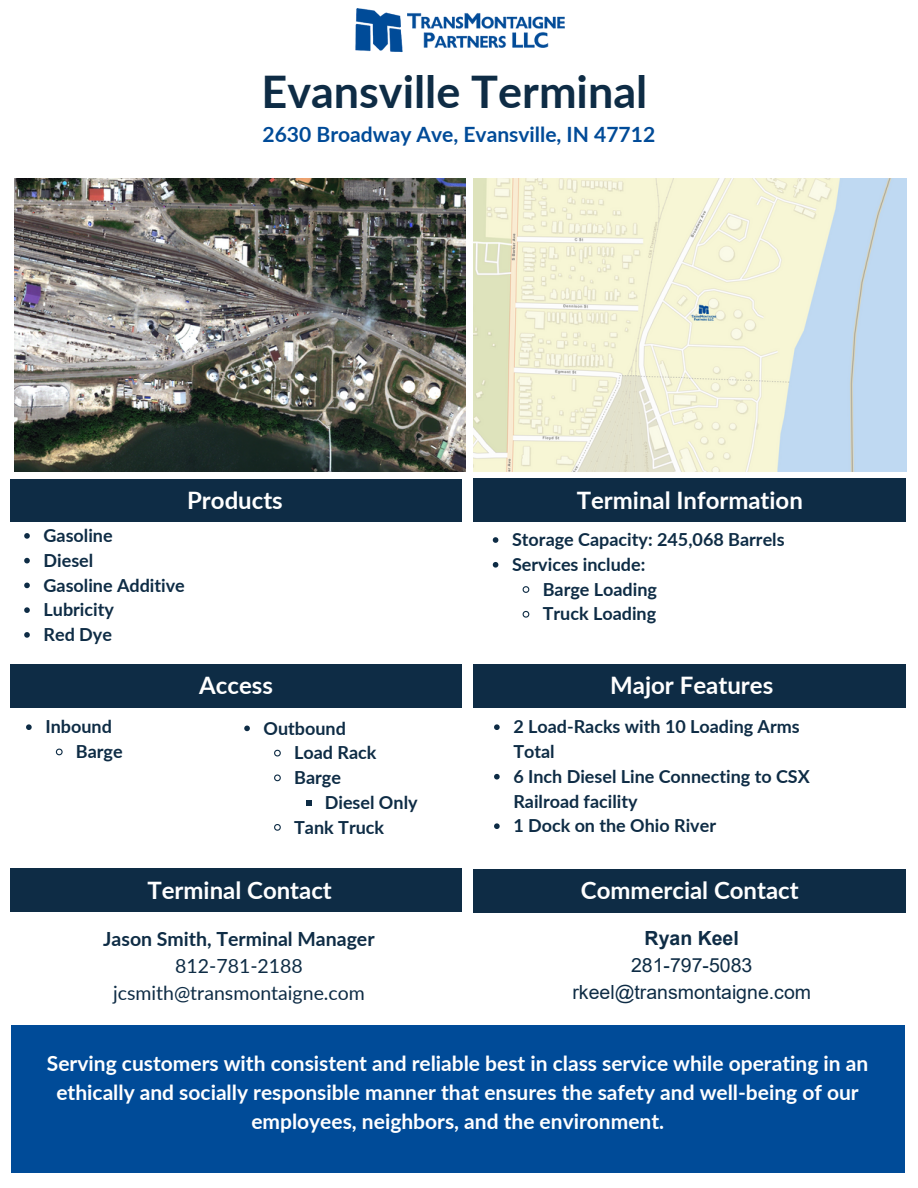
<style>
.page{position:relative;width:918px;height:1188px;background:#fff}
.page>*{position:absolute;margin:0;border:0;box-sizing:border-box;transform-origin:0 0}
.t1{font:700 45px "Lato";color:#0e2c45}
.t2{font:700 24px "Lato";color:#fff}
.t3{font:700 21px/29.2px "Lato";color:#fff;text-align:center}
.t4{font:700 21px "Lato";color:#004b98}
.t5{font:19.5px/27px "Arial";color:#0e2c45;text-align:center}
.t6{font:19.5px "Lato";color:#0e2c45}
.t7{font:700 19.5px "Lato";color:#0e2c45}
.t8{font:700 18px/24.8px "Lato";color:#0e2c45}
.s1{font-weight:700}
</style>
<div class="page">
<img style="left:15px;top:179px;width:451px;height:292px">
<img style="left:474px;top:179px;width:433px;height:292px">
<img style="left:408px;top:13px;width:156px;height:35px">
<img style="left:355px;top:8px;width:48px;height:44px">
<svg style="left:493px;top:537px;width:5px;height:6px"></svg>
<svg style="left:493px;top:562px;width:5px;height:6px"></svg>
<svg style="left:522px;top:586px;width:8px;height:7px"></svg>
<svg style="left:522px;top:610px;width:8px;height:8px"></svg>
<div style="left:474px;top:479px;width:432px;height:43px;background:#0e2c45"></div>
<div style="left:10px;top:479px;width:452px;height:43px;background:#0e2c45"></div>
<div style="left:474px;top:869px;width:432px;height:43px;background:#0e2c45"></div>
<div style="left:11px;top:1025px;width:894px;height:148px;background:#004b98"></div>
<div style="left:10px;top:868px;width:452px;height:43px;background:#0e2c45"></div>
<div style="left:474px;top:664px;width:432px;height:43px;background:#0e2c45"></div>
<div style="left:10px;top:664px;width:452px;height:43px;background:#0e2c45"></div>
<svg style="left:24px;top:533px;width:6px;height:6px"></svg>
<svg style="left:24px;top:558px;width:6px;height:5px"></svg>
<svg style="left:24px;top:583px;width:6px;height:5px"></svg>
<svg style="left:24px;top:607px;width:6px;height:6px"></svg>
<svg style="left:24px;top:632px;width:6px;height:6px"></svg>
<svg style="left:26px;top:724px;width:6px;height:6px"></svg>
<svg style="left:55px;top:748px;width:8px;height:8px"></svg>
<svg style="left:494px;top:724px;width:6px;height:6px"></svg>
<svg style="left:494px;top:774px;width:6px;height:6px"></svg>
<svg style="left:494px;top:823px;width:6px;height:6px"></svg>
<svg style="left:244px;top:726px;width:6px;height:5px"></svg>
<svg style="left:274px;top:749px;width:7px;height:8px"></svg>
<svg style="left:274px;top:774px;width:7px;height:8px"></svg>
<svg style="left:306px;top:800px;width:6px;height:5px"></svg>
<svg style="left:274px;top:824px;width:7px;height:7px"></svg>
<p class="t1" style="left:262px;top:64px;width:387px">Evansville Terminal</p>
<p class="t4" style="left:263px;top:121px;width:394px">2630 Broadway Ave, Evansville, IN 47712</p>
<p class="t2" style="left:187px;top:486px;width:97px">Products</p>
<p class="t2" style="left:577px;top:486px;width:228px">Terminal Information</p>
<p class="t8" style="left:44px;top:523px;width:71px">Gasoline</p>
<p class="t8" style="left:44px;top:547px;width:51px">Diesel</p>
<p class="t8" style="left:44px;top:572px;width:143px">Gasoline Additive</p>
<p class="t8" style="left:44px;top:597px;width:72px">Lubricity</p>
<p class="t8" style="left:44px;top:622px;width:70px">Red Dye</p>
<p class="t8" style="left:45px;top:714px;width:68px">Inbound</p>
<p class="t8" style="left:76px;top:739px;width:48px">Barge</p>
<p class="t2" style="left:199px;top:670px;width:75px">Access</p>
<p class="t8" style="left:264px;top:715px;width:84px">Outbound</p>
<p class="t8" style="left:294px;top:740px;width:84px">Load Rack</p>
<p class="t8" style="left:294px;top:765px;width:48px">Barge</p>
<p class="t8" style="left:325px;top:789px;width:94px">Diesel Only</p>
<p class="t8" style="left:294px;top:814px;width:91px">Tank Truck</p>
<p class="t2" style="left:147px;top:875px;width:186px">Terminal Contact</p>
<p class="t7" style="left:103px;top:926px;width:273px">Jason Smith, Terminal Manager</p>
<p class="t6" style="left:175px;top:953px;width:129px">812-781-2188</p>
<p class="t6" style="left:113px;top:980px;width:253px">jcsmith@transmontaigne.com</p>
<p class="t8" style="left:512px;top:527px;width:274px">Storage Capacity: 245,068 Barrels</p>
<p class="t8" style="left:512px;top:552px;width:135px">Services include:</p>
<p class="t8" style="left:543px;top:576px;width:116px">Barge Loading</p>
<p class="t8" style="left:543px;top:601px;width:115px">Truck Loading</p>
<p class="t2" style="left:610px;top:670px;width:165px">Major Features</p>
<p class="t8" style="left:513px;top:714px;width:288px">2 Load-Racks with 10 Loading Arms<br>Total</p>
<p class="t8" style="left:513px;top:764px;width:298px">6 Inch Diesel Line Connecting to CSX<br>Railroad facility</p>
<p class="t8" style="left:513px;top:813px;width:204px">1 Dock on the Ohio River</p>
<p class="t2" style="left:581px;top:876px;width:219px">Commercial Contact</p>
<p class="t5" style="left:572px;top:925px;width:240px"><span class="s1">Ryan Keel<br></span>281-797-5083 rkeel@transmontaigne.com</p>
<p class="t3" style="left:47px;top:1048px;width:823px">Serving customers with consistent and reliable best in class service while operating in an ethically and socially responsible manner that ensures the safety and well-being of our employees, neighbors, and the environment.</p>
</div>
